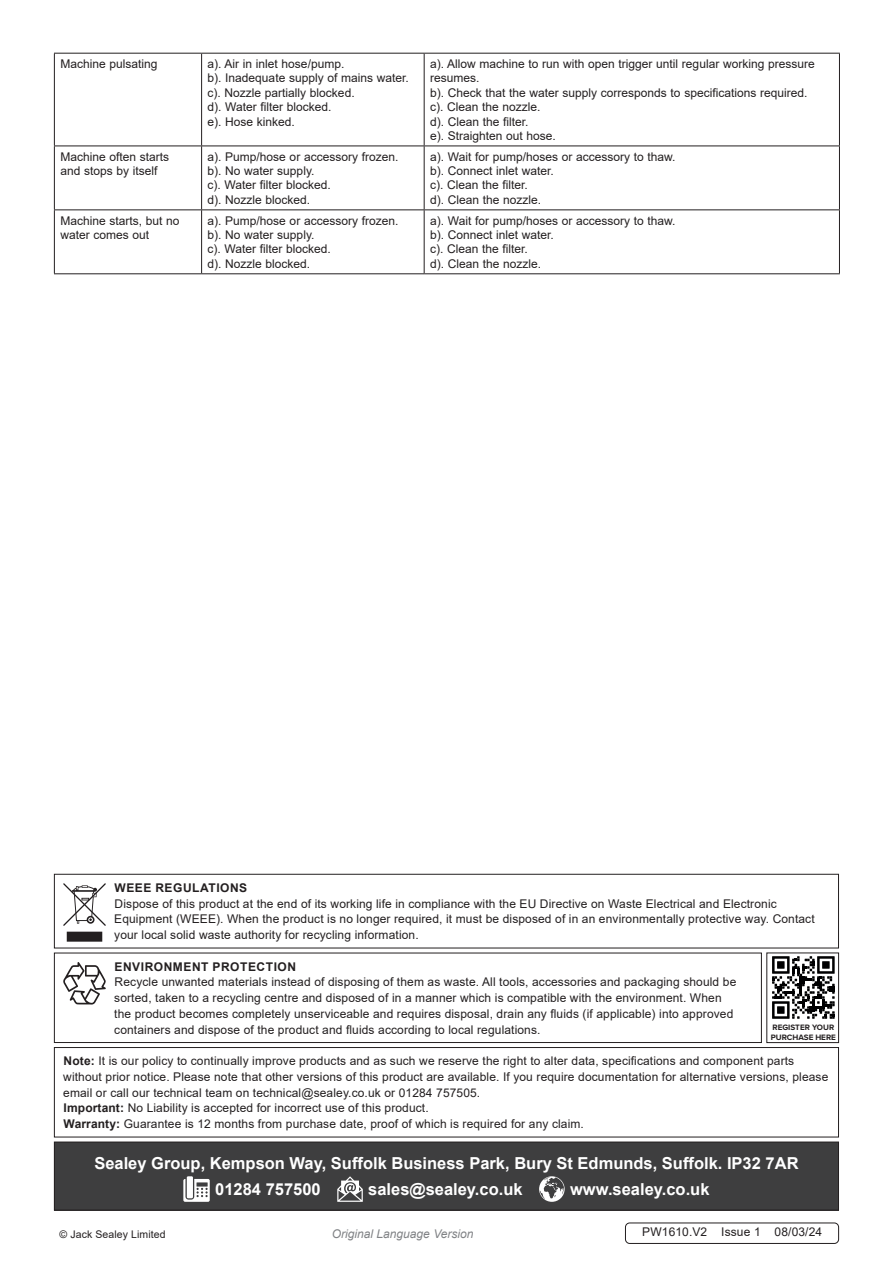
<style>
.page{position:relative;width:893px;height:1263px;background:#fff}
.page>*{position:absolute;margin:0;border:0;box-sizing:border-box;transform-origin:0 0}
.Footer_Contact_Information{font:700 16.5px "Arial";color:#fff}
.Body{font:12px/15.8px "Arial";letter-spacing:.01em;color:#231f20}
.Body-2{font:700 12px "Arial";letter-spacing:.045em;color:#231f20}
.t1{font:italic 12px "Arial";color:#808285}
.Body__Footer{font:12px "Arial";letter-spacing:.01em;color:#231f20}
.Body__Justified__7pt{font:10.5px "Arial";letter-spacing:.01em;color:#231f20}
.t2{font:700 8.1px/9.4px "Proxima Nova";color:#231f20}
.s1{font-weight:700}
</style>
<div class="page">
<div style="left:625px;top:1222px;width:214px;height:22px;border:1px solid #231f20;border-radius:4px"></div>
<hr style="left:54px;top:53px;width:148px;height:1px;background:#231f20">
<hr style="left:54px;top:54px;width:1px;height:92px;background:#231f20">
<hr style="left:202px;top:53px;width:222px;height:1px;background:#231f20">
<hr style="left:201px;top:54px;width:1px;height:92px;background:#231f20">
<hr style="left:424px;top:53px;width:416px;height:1px;background:#231f20">
<hr style="left:424px;top:54px;width:1px;height:92px;background:#231f20">
<hr style="left:839px;top:54px;width:1px;height:92px;background:#231f20">
<hr style="left:54px;top:146px;width:148px;height:1px;background:#231f20">
<hr style="left:54px;top:146px;width:1px;height:63px;background:#231f20">
<hr style="left:202px;top:146px;width:222px;height:1px;background:#231f20">
<hr style="left:201px;top:146px;width:1px;height:63px;background:#231f20">
<hr style="left:424px;top:146px;width:416px;height:1px;background:#231f20">
<hr style="left:424px;top:146px;width:1px;height:63px;background:#231f20">
<hr style="left:839px;top:146px;width:1px;height:63px;background:#231f20">
<hr style="left:54px;top:209px;width:148px;height:1px;background:#231f20">
<hr style="left:54px;top:210px;width:1px;height:63px;background:#231f20">
<hr style="left:202px;top:209px;width:222px;height:1px;background:#231f20">
<hr style="left:201px;top:210px;width:1px;height:63px;background:#231f20">
<hr style="left:424px;top:209px;width:416px;height:1px;background:#231f20">
<hr style="left:424px;top:210px;width:1px;height:63px;background:#231f20">
<hr style="left:839px;top:210px;width:1px;height:63px;background:#231f20">
<hr style="left:54px;top:273px;width:148px;height:1px;background:#231f20">
<hr style="left:202px;top:273px;width:222px;height:1px;background:#231f20">
<hr style="left:424px;top:273px;width:416px;height:1px;background:#231f20">
<div style="left:54px;top:1142px;width:784px;height:68px;background:#3e3e3f"></div>
<svg style="left:183px;top:1179px;width:27px;height:23px"></svg>
<div style="left:187px;top:1176px;width:6px;height:22px;background:#fff"></div>
<svg style="left:337px;top:1176px;width:26px;height:26px"></svg>
<svg style="left:539px;top:1176px;width:26px;height:26px"></svg>
<div style="left:54px;top:1142px;width:785px;height:68px;border:1px solid #231f20"></div>
<div style="left:54px;top:874px;width:785px;height:74px;border:1px solid #231f20"></div>
<div style="left:68px;top:932px;width:34px;height:9px;background:#231f20"></div>
<div style="left:67px;top:932px;width:35px;height:10px;border:2px solid #231f20"></div>
<svg style="left:63px;top:883px;width:43px;height:43px"></svg>
<div style="left:54px;top:953px;width:708px;height:90px;border:1px solid #231f20"></div>
<svg style="left:63px;top:962px;width:43px;height:42px"></svg>
<svg style="left:772px;top:956px;width:63px;height:63px"></svg>
<div style="left:766px;top:953px;width:73px;height:90px;border:1px solid #231f20"></div>
<div style="left:54px;top:1047px;width:785px;height:90px;border:1px solid #231f20"></div>
<p class="Body" style="left:60px;top:56px;width:99px">Machine pulsating</p>
<p class="Body" style="left:208px;top:56px;width:138px">a). Air in inlet hose/pump.</p>
<p class="Body" style="left:208px;top:70px;width:203px">b). Inadequate supply of mains water.</p>
<p class="Body" style="left:208px;top:85px;width:149px">c). Nozzle partially blocked.</p>
<p class="Body" style="left:208px;top:99px;width:125px">d). Water filter blocked.</p>
<p class="Body" style="left:208px;top:113px;width:89px">e). Hose kinked.</p>
<p class="Body" style="left:60px;top:148px;width:110px">Machine often starts</p>
<p class="Body" style="left:60px;top:163px;width:99px">and stops by itself</p>
<p class="Body" style="left:208px;top:148px;width:192px">a). Pump/hose or accessory frozen.</p>
<p class="Body" style="left:208px;top:163px;width:108px">b). No water supply.</p>
<p class="Body" style="left:208px;top:177px;width:125px">c). Water filter blocked.</p>
<p class="Body" style="left:208px;top:192px;width:104px">d). Nozzle blocked.</p>
<p class="Body" style="left:60px;top:213px;width:121px;line-height:14.4px">Machine starts, but no water comes out</p>
<p class="Body" style="left:208px;top:212px;width:192px">a). Pump/hose or accessory frozen.</p>
<p class="Body" style="left:208px;top:227px;width:108px">b). No water supply.</p>
<p class="Body" style="left:208px;top:241px;width:125px">c). Water filter blocked.</p>
<p class="Body" style="left:208px;top:256px;width:104px">d). Nozzle blocked.</p>
<p class="Body" style="left:430px;top:56px;width:386px;line-height:14.4px">a). Allow machine to run with open trigger until regular working pressure resumes.</p>
<p class="Body" style="left:430px;top:85px;width:379px">b). Check that the water supply corresponds to specifications required.</p>
<p class="Body" style="left:430px;top:99px;width:112px">c). Clean the nozzle.</p>
<p class="Body" style="left:430px;top:113px;width:100px">d). Clean the filter.</p>
<p class="Body" style="left:430px;top:128px;width:127px">e). Straighten out hose.</p>
<p class="Body" style="left:430px;top:148px;width:247px">a). Wait for pump/hoses or accessory to thaw.</p>
<p class="Body" style="left:430px;top:163px;width:125px">b). Connect inlet water.</p>
<p class="Body" style="left:430px;top:177px;width:99px">c). Clean the filter.</p>
<p class="Body" style="left:430px;top:192px;width:113px">d). Clean the nozzle.</p>
<p class="Body" style="left:430px;top:212px;width:247px">a). Wait for pump/hoses or accessory to thaw.</p>
<p class="Body" style="left:430px;top:227px;width:125px">b). Connect inlet water.</p>
<p class="Body" style="left:430px;top:241px;width:99px">c). Clean the filter.</p>
<p class="Body" style="left:430px;top:256px;width:113px">d). Clean the nozzle.</p>
<p class="Body-2" style="left:114px;top:879px;width:134px">WEEE REGULATIONS</p>
<p class="Body" style="left:114px;top:895px;width:702px">Dispose of this product at the end of its working life in compliance with the EU Directive on Waste Electrical and Electronic<br>Equipment (WEEE). When the product is no longer required, it must be disposed of in an environmentally protective way. Contact your local solid waste authority for recycling information.</p>
<p class="Body-2" style="left:114px;top:958px;width:183px">ENVIRONMENT PROTECTION</p>
<p class="Body" style="left:114px;top:974px;width:624px">Recycle unwanted materials instead of disposing of them as waste. All tools, accessories and packaging should be sorted, taken to a recycling centre and disposed of in a manner which is compatible with the environment. When the product becomes completely unserviceable and requires disposal, drain any fluids (if applicable) into approved containers and dispose of the product and fluids according to local regulations.</p>
<p class="t2" style="left:771px;top:1023px;width:67px">REGISTER YOUR<br>PURCHASE HERE</p>
<p class="Body" style="left:63px;top:1053px;width:767px"><span class="s1">Note:</span> It is our policy to continually improve products and as such we reserve the right to alter data, specifications and component parts without prior notice. Please note that other versions of this product are available. If you require documentation for alternative versions, please email or call our technical team on technical@sealey.co.uk or 01284 757505.</p>
<p class="Body" style="left:63px;top:1100px;width:367px"><span class="s1">Important:</span> No Liability is accepted for incorrect use of this product.</p>
<p class="Body" style="left:63px;top:1116px;width:522px"><span class="s1">Warranty:</span> Guarantee is 12 months from purchase date, proof of which is required for any claim.</p>
<p class="Footer_Contact_Information" style="left:94px;top:1151px;width:706px">Sealey Group, Kempson Way, Suffolk Business Park, Bury St Edmunds, Suffolk. IP32 7AR</p>
<p class="Footer_Contact_Information" style="left:215px;top:1178px;width:107px">01284 757500</p>
<p class="Footer_Contact_Information" style="left:368px;top:1178px;width:156px">sales@sealey.co.uk</p>
<p class="Footer_Contact_Information" style="left:570px;top:1178px;width:141px">www.sealey.co.uk</p>
<p class="Body__Justified__7pt" style="left:60px;top:1226px;width:108px">© Jack Sealey Limited</p>
<p class="t1" style="left:332px;top:1225px;width:143px">Original Language Version</p>
<p class="Body__Footer" style="left:642px;top:1224px;width:182px">PW1610.V2 Issue 1 08/03/24</p>
</div>
